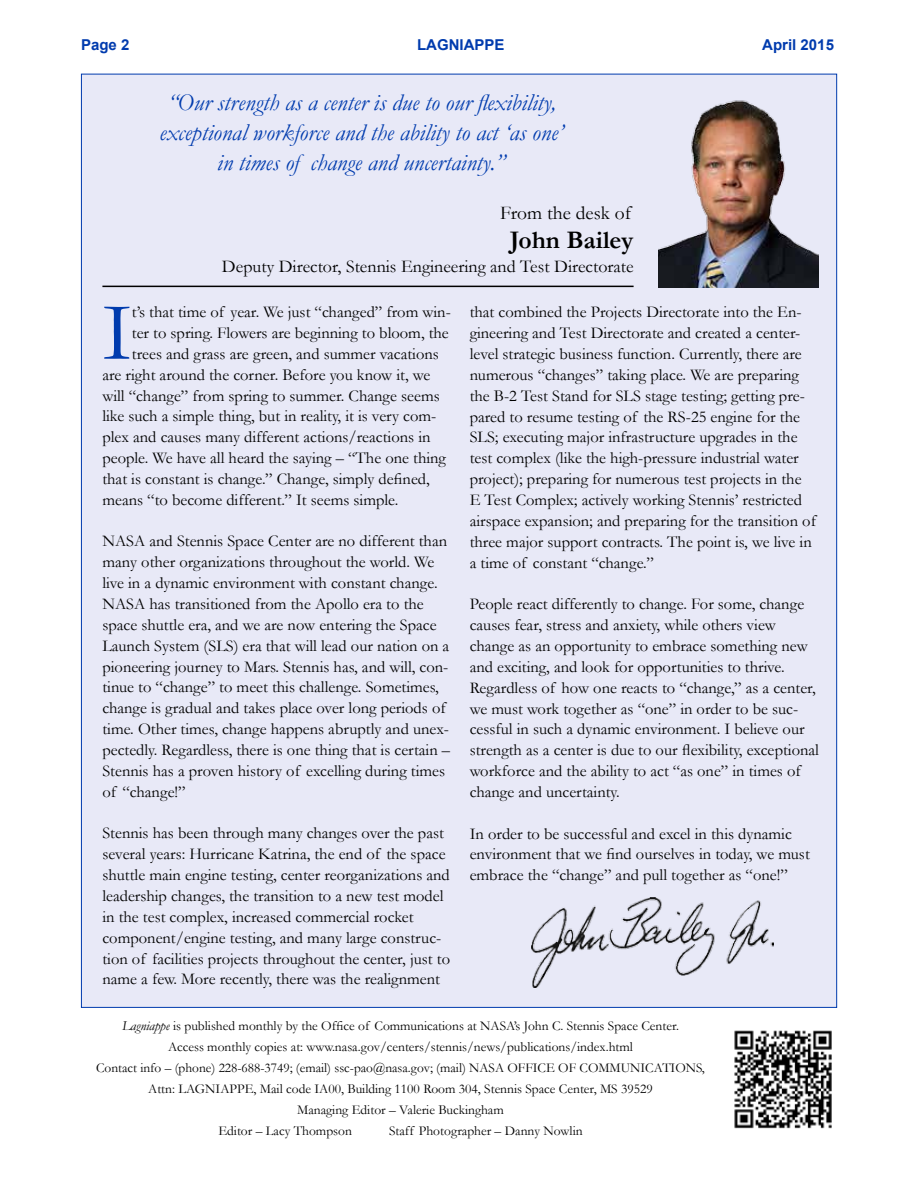
<style>
.page{position:relative;width:918px;height:1188px;background:#fff}
.page>*{position:absolute;margin:0;border:0;box-sizing:border-box;transform-origin:0 0}
.t1{font:83.4px "Garamond";color:#003bae}
.t2{font:700 25.5px "Garamond";color:#000}
.t3{font:italic 24px/30px "Garamond";color:#003bae;text-align:center}
.t4{font:19.5px "Garamond";color:#000}
.t5{font:18px "Garamond";color:#000}
.t6{font:16.5px/20.9px "Garamond";color:#000}
.t7{font:700 15px "Arial";color:#003bae}
.t8{font:13.5px "Garamond";color:#000}
.s1{font-style:italic}
</style>
<div class="page">
<div style="left:81px;top:74px;width:756px;height:934px;background:#e8e9f7;border:1px solid #003bae"></div>
<hr style="left:102px;top:286px;width:532px;height:1px;background:#000">
<img style="left:659px;top:100px;width:160px;height:187px">
<img style="left:734px;top:1030px;width:98px;height:99px">
<img style="left:531px;top:898px;width:243px;height:89px">
<p class="t7" style="left:81px;top:34px;width:50px">Page 2</p>
<p class="t7" style="left:417px;top:34px;width:89px">LAGNIAPPE</p>
<p class="t7" style="left:762px;top:34px;width:73px">April 2015</p>
<h3 class="t3" style="left:160px;top:86px;width:405px">“Our strength as a center is due to our flexibility, exceptional workforce and the ability to act ‘as one’ in times of change and uncertainty.”</h3>
<p class="t4" style="left:500px;top:200px;width:132px">From the desk of</p>
<h2 class="t2" style="left:510px;top:222px;width:125px">John Bailey</h2>
<p class="t5" style="left:222px;top:254px;width:413px">Deputy Director, Stennis Engineering and Test Directorate</p>
<h1 class="t1" style="left:102px;top:277px;width:31px">I</h1>
<p class="t6" style="left:132px;top:301px;width:320px">t’s that time of year. We just “changed” from win-</p>
<p class="t6" style="left:132px;top:322px;width:318px">ter to spring. Flowers are beginning to bloom, the</p>
<p class="t6" style="left:132px;top:343px;width:308px">trees and grass are green, and summer vacations</p>
<p class="t6" style="left:102px;top:364px;width:329px">are right around the corner. Before you know it, we</p>
<p class="t6" style="left:102px;top:384px;width:339px">will “change” from spring to summer. Change seems</p>
<p class="t6" style="left:102px;top:405px;width:335px">like such a simple thing, but in reality, it is very com-</p>
<p class="t6" style="left:102px;top:426px;width:330px">plex and causes many different actions/reactions in</p>
<p class="t6" style="left:102px;top:447px;width:345px">people. We have all heard the saying – “The one thing</p>
<p class="t6" style="left:102px;top:468px;width:329px">that is constant is change.” Change, simply defined,</p>
<p class="t6" style="left:102px;top:489px;width:297px">means “to become different.” It seems simple.</p>
<p class="t6" style="left:102px;top:530px;width:349px">NASA and Stennis Space Center are no different than many other organizations throughout the world. We live in a dynamic environment with constant change.<br>NASA has transitioned from the Apollo era to the space shuttle era, and we are now entering the Space Launch System (SLS) era that will lead our nation on a pioneering journey to Mars. Stennis has, and will, con&shy;tinue to “change” to meet this challenge. Sometimes, change is gradual and takes place over long periods of time. Other times, change happens abruptly and unex&shy;pectedly. Regardless, there is one thing that is certain – Stennis has a proven history of excelling during times of “change!”</p>
<p class="t6" style="left:102px;top:822px;width:349px">Stennis has been through many changes over the past several years: Hurricane Katrina, the end of the space shuttle main engine testing, center reorganizations and leadership changes, the transition to a new test model in the test complex, increased commercial rocket component/engine testing, and many large construc&shy;tion of facilities projects throughout the center, just to name a few. More recently, there was the realignment</p>
<p class="t6" style="left:470px;top:301px;width:348px">that combined the Projects Directorate into the En&shy;gineering and Test Directorate and created a center&shy;level strategic business function. Currently, there are numerous “changes” taking place. We are preparing the B-2 Test Stand for SLS stage testing; getting pre&shy;pared to resume testing of the RS-25 engine for the SLS; executing major infrastructure upgrades in the test complex (like the high-pressure industrial water project); preparing for numerous test projects in the E Test Complex; actively working Stennis’ restricted airspace expansion; and preparing for the transition of three major support contracts. The point is, we live in a time of constant “change.”</p>
<p class="t6" style="left:470px;top:593px;width:351px">People react differently to change. For some, change causes fear, stress and anxiety, while others view change as an opportunity to embrace something new and exciting, and look for opportunities to thrive.<br>Regardless of how one reacts to “change,” as a center, we must work together as “one” in order to be suc&shy;cessful in such a dynamic environment. I believe our strength as a center is due to our flexibility, exceptional workforce and the ability to act “as one” in times of change and uncertainty.</p>
<p class="t6" style="left:470px;top:823px;width:342px">In order to be successful and excel in this dynamic environment that we find ourselves in today, we must embrace the “change” and pull together as “one!”</p>
<p class="t8" style="left:122px;top:1017px;width:558px"><span class="s1">Lagniappe</span> is published monthly by the Office of Communications at NASA’s John C. Stennis Space Center.</p>
<p class="t8" style="left:168px;top:1038px;width:466px">Access monthly copies at: www.nasa.gov/centers/stennis/news/publications/index.html</p>
<p class="t8" style="left:96px;top:1059px;width:610px">Contact info – (phone) 228-688-3749; (email) ssc-pao@nasa.gov; (mail) NASA OFFICE OF COMMUNICATIONS,</p>
<p class="t8" style="left:148px;top:1080px;width:506px">Attn: LAGNIAPPE, Mail code IA00, Building 1100 Room 304, Stennis Space Center, MS 39529</p>
<p class="t8" style="left:297px;top:1101px;width:208px">Managing Editor – Valerie Buckingham</p>
<p class="t8" style="left:218px;top:1122px;width:135px">Editor – Lacy Thompson</p>
<p class="t8" style="left:389px;top:1122px;width:195px">Staff Photographer – Danny Nowlin</p>
</div>
